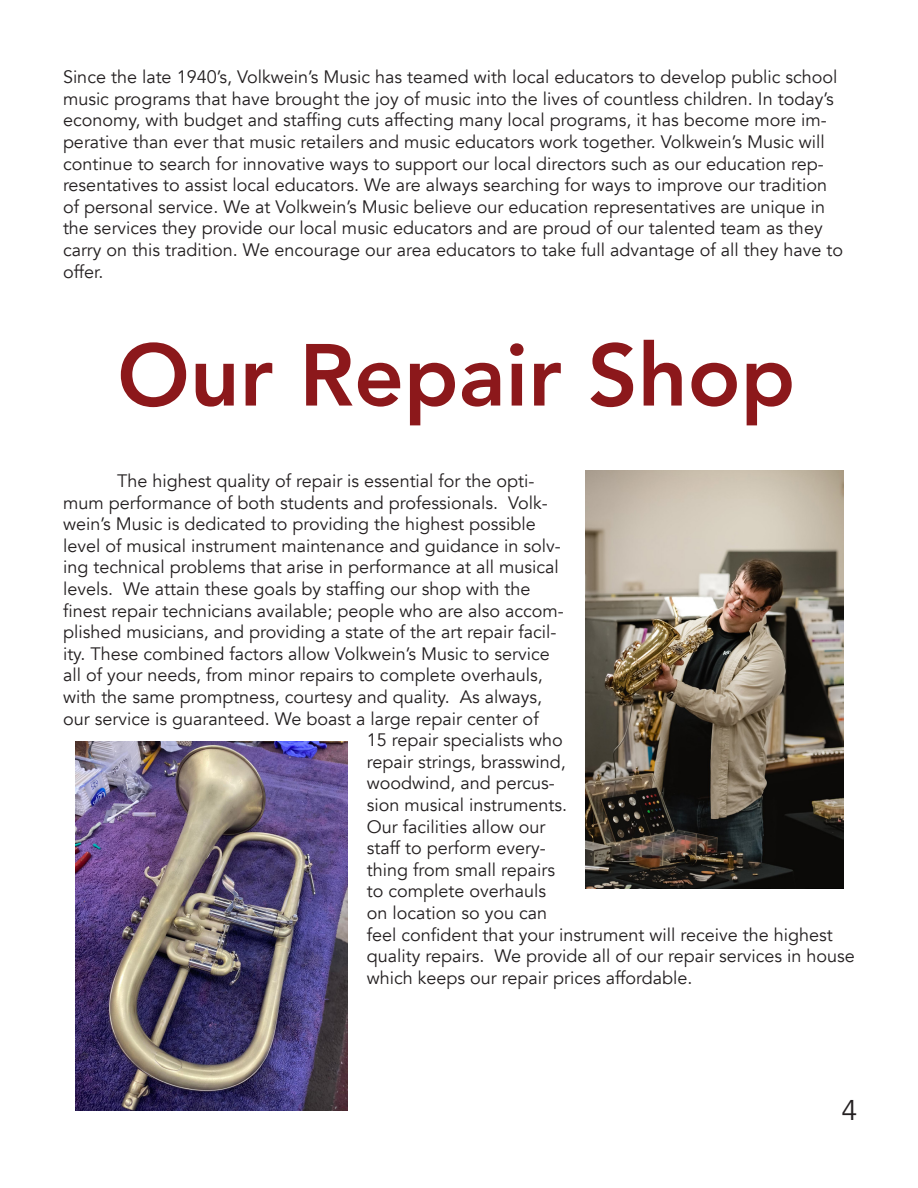
<style>
.page{position:relative;width:918px;height:1188px;background:#fff}
.page>*{position:absolute;margin:0;border:0;box-sizing:border-box;transform-origin:0 0}
.t1{font:800 87px "Avenir";color:#8c181b}
.t2{font:28.5px "Avenir";color:#231f20}
.t3{font:18px/21.6px "Avenir";color:#231f20}
</style>
<div class="page">
<img style="left:585px;top:470px;width:258px;height:418px">
<img style="left:76px;top:741px;width:271px;height:370px">
<p class="t3" style="left:63px;top:67px;width:782px">Since the late 1940’s, Volkwein’s Music has teamed with local educators to develop public school music programs that have brought the joy of music into the lives of countless children. In today’s economy, with budget and staffing cuts affecting many local programs, it has become more im&shy;perative than ever that music retailers and music educators work together. Volkwein’s Music will continue to search for innovative ways to support our local directors such as our education rep&shy;resentatives to assist local educators. We are always searching for ways to improve our tradition of personal service. We at Volkwein’s Music believe our education representatives are unique in the services they provide our local music educators and are proud of our talented team as they carry on this tradition. We encourage our area educators to take full advantage of all they have to offer.</p>
<p class="t1" style="left:117px;top:308px;width:680px">Our Repair Shop</p>
<p class="t3" style="left:117px;top:470px;width:419px">The highest quality of repair is essential for the opti-</p>
<p class="t3" style="left:63px;top:492px;width:486px">mum performance of both students and professionals. Volk-</p>
<p class="t3" style="left:63px;top:514px;width:474px">wein’s Music is dedicated to providing the highest possible</p>
<p class="t3" style="left:63px;top:535px;width:499px">level of musical instrument maintenance and guidance in solv-</p>
<p class="t3" style="left:63px;top:557px;width:497px">ing technical problems that arise in performance at all musical</p>
<p class="t3" style="left:63px;top:578px;width:469px">levels. We attain these goals by staffing our shop with the</p>
<p class="t3" style="left:63px;top:600px;width:502px">finest repair technicians available; people who are also accom-</p>
<p class="t3" style="left:63px;top:622px;width:495px">plished musicians, and providing a state of the art repair facil-</p>
<p class="t3" style="left:63px;top:643px;width:488px">ity. These combined factors allow Volkwein’s Music to service</p>
<p class="t3" style="left:63px;top:665px;width:481px">all of your needs, from minor repairs to complete overhauls,</p>
<p class="t3" style="left:63px;top:686px;width:481px">with the same promptness, courtesy and quality. As always,</p>
<p class="t3" style="left:63px;top:708px;width:477px">our service is guaranteed. We boast a large repair center of</p>
<p class="t3" style="left:367px;top:730px;width:197px">15 repair specialists who</p>
<p class="t3" style="left:367px;top:751px;width:200px">repair strings, brasswind,</p>
<p class="t3" style="left:367px;top:773px;width:190px">woodwind, and percus-</p>
<p class="t3" style="left:367px;top:794px;width:202px">sion musical instruments.</p>
<p class="t3" style="left:367px;top:816px;width:180px">Our facilities allow our</p>
<p class="t3" style="left:367px;top:838px;width:180px">staff to perform every-</p>
<p class="t3" style="left:367px;top:859px;width:190px">thing from small repairs</p>
<p class="t3" style="left:367px;top:881px;width:181px">to complete overhauls</p>
<p class="t3" style="left:367px;top:902px;width:182px">on location so you can</p>
<p class="t3" style="left:367px;top:924px;width:467px">feel confident that your instrument will receive the highest</p>
<p class="t3" style="left:367px;top:946px;width:490px">quality repairs. We provide all of our repair services in house</p>
<p class="t3" style="left:367px;top:967px;width:327px">which keeps our repair prices affordable.</p>
<p class="t2" style="left:841px;top:1093px;width:17px">4</p>
</div>
